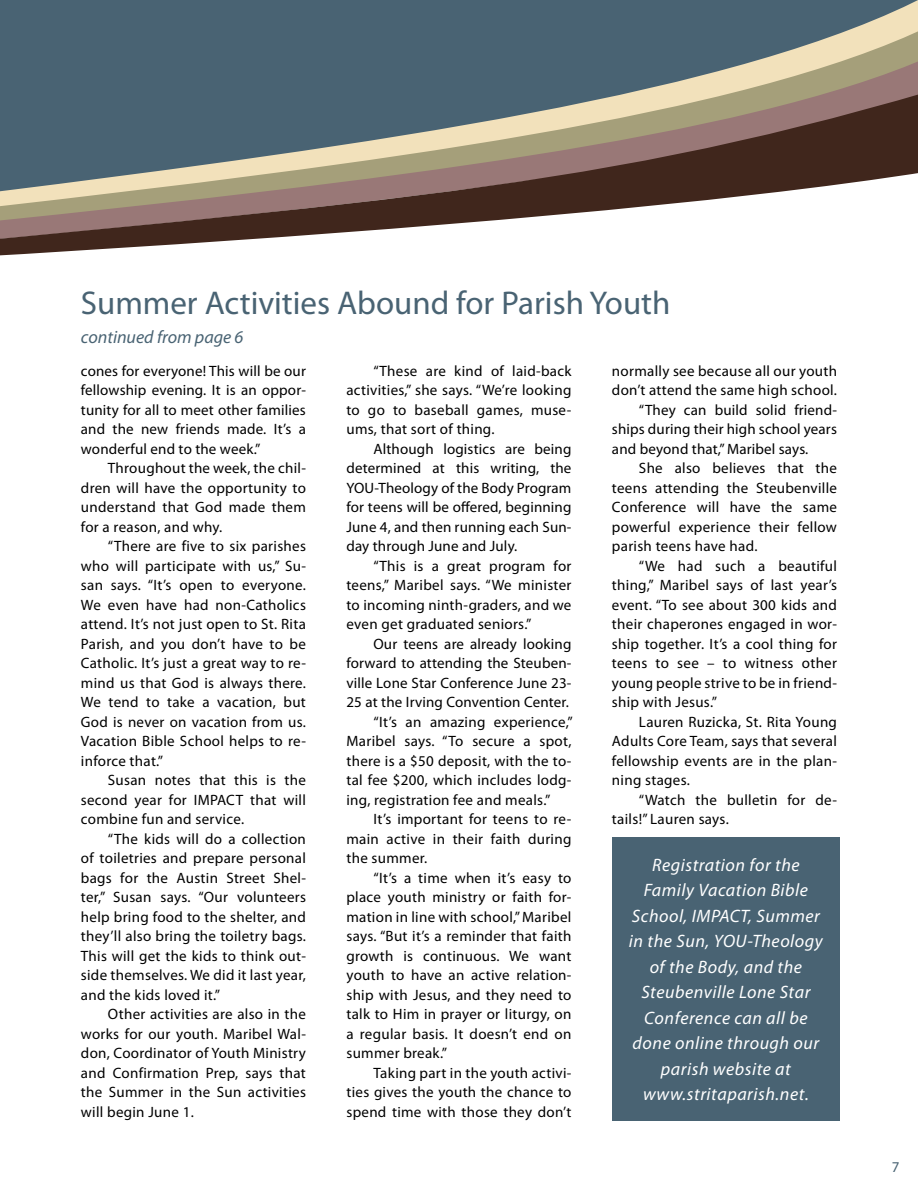
<style>
.page{position:relative;width:918px;height:1188px;background:#fff}
.page>*{position:absolute;margin:0;border:0;box-sizing:border-box;transform-origin:0 0}
.t1{font:33px "Myriad Pro";color:#496373}
.t2{font:italic 18px/25.5px "Myriad Pro";letter-spacing:.03em;color:#fff;text-align:center}
.t3{font:italic 18px "Myriad Pro";color:#496373}
.t4{font:15px/19.5px "Myriad Pro";letter-spacing:.02em;color:#000;text-align:justify}
.t5{font:15px "Myriad Pro";color:#496373}
</style>
<div class="page">
<div style="left:0;top:0;width:918px;height:25px;background:#496373"></div>
<svg style="left:0;top:25px;width:918px;height:31px;background:#596e79"></svg>
<svg style="left:0;top:56px;width:918px;height:35px;background:#65767b"></svg>
<svg style="left:0;top:91px;width:918px;height:165px"></svg>
<div style="left:612px;top:837px;width:228px;height:283px;background:#496373"></div>
<h1 class="t1" style="left:81px;top:283px;width:591px">Summer Activities Abound for Parish Youth</h1>
<p class="t3" style="left:81px;top:326px;width:164px">continued from page 6</p>
<p class="t4" style="left:81px;top:361px;width:227px">cones for everyone! This will be our fellowship evening. It is an oppor&shy;tunity for all to meet other families and the new friends made. It’s a wonderful end to the week.”</p>
<p class="t4" style="left:81px;top:458px;width:227px;text-indent:27px">Throughout the week, the chil&shy;dren will have the opportunity to understand that God made them for a reason, and why.</p>
<p class="t4" style="left:81px;top:536px;width:227px;text-indent:27px">“There are five to six parishes who will participate with us,” Su&shy;san says. “It’s open to everyone.<br>We even have had non-Catholics attend. It’s not just open to St. Rita Parish, and you don’t have to be Catholic. It’s just a great way to re&shy;mind us that God is always there.<br>We tend to take a vacation, but God is never on vacation from us.<br>Vacation Bible School helps to re&shy;inforce that.”</p>
<p class="t4" style="left:81px;top:770px;width:227px;text-indent:27px">Susan notes that this is the second year for IMPACT that will combine fun and service.</p>
<p class="t4" style="left:81px;top:829px;width:227px;text-indent:27px">“The kids will do a collection of toiletries and prepare personal bags for the Austin Street Shel&shy;ter,” Susan says. “Our volunteers help bring food to the shelter, and they’ll also bring the toiletry bags.<br>This will get the kids to think out&shy;side themselves. We did it last year, and the kids loved it.”</p>
<p class="t4" style="left:81px;top:1004px;width:227px;text-indent:27px">Other activities are also in the works for our youth. Maribel Wal&shy;don, Coordinator of Youth Ministry and Confirmation Prep, says that the Summer in the Sun activities will begin June 1.</p>
<p class="t4" style="left:346px;top:361px;width:227px;text-indent:27px">“These are kind of laid-back activities,” she says. “We’re looking to go to baseball games, muse&shy;ums, that sort of thing.</p>
<p class="t4" style="left:346px;top:439px;width:227px;text-indent:27px">Although logistics are being determined at this writing, the YOU-Theology of the Body Program for teens will be offered, beginning June 4, and then running each Sun&shy;day through June and July.</p>
<p class="t4" style="left:346px;top:556px;width:227px;text-indent:27px">“This is a great program for teens,” Maribel says. “We minister to incoming ninth-graders, and we even get graduated seniors.”</p>
<p class="t4" style="left:373px;top:634px;width:200px">Our teens are already looking</p>
<p class="t4" style="left:346px;top:653px;width:227px">forward to attending the Steuben-</p>
<p class="t4" style="left:346px;top:673px;width:227px">ville Lone Star Conference June 23-</p>
<p class="t4" style="left:346px;top:692px;width:224px">25 at the Irving Convention Center.</p>
<p class="t4" style="left:373px;top:712px;width:201px">“It’s an amazing experience,”</p>
<p class="t4" style="left:346px;top:731px;width:227px">Maribel says. “To secure a spot,</p>
<p class="t4" style="left:346px;top:751px;width:227px">there is a $50 deposit, with the to-</p>
<p class="t4" style="left:346px;top:770px;width:227px">tal fee $200, which includes lodg-</p>
<p class="t4" style="left:346px;top:790px;width:205px">ing, registration fee and meals.”</p>
<p class="t4" style="left:373px;top:809px;width:200px">It’s important for teens to re-</p>
<p class="t4" style="left:346px;top:829px;width:227px">main active in their faith during</p>
<p class="t4" style="left:346px;top:848px;width:82px">the summer.</p>
<p class="t4" style="left:373px;top:868px;width:200px">“It’s a time when it’s easy to</p>
<p class="t4" style="left:346px;top:887px;width:227px">place youth ministry or faith for-</p>
<p class="t4" style="left:346px;top:907px;width:227px">mation in line with school,” Maribel</p>
<p class="t4" style="left:346px;top:926px;width:227px">says. “But it’s a reminder that faith</p>
<p class="t4" style="left:346px;top:946px;width:227px">growth is continuous. We want</p>
<p class="t4" style="left:346px;top:965px;width:227px">youth to have an active relation-</p>
<p class="t4" style="left:346px;top:985px;width:227px">ship with Jesus, and they need to</p>
<p class="t4" style="left:346px;top:1004px;width:227px">talk to Him in prayer or liturgy, on</p>
<p class="t4" style="left:346px;top:1024px;width:227px">a regular basis. It doesn’t end on</p>
<p class="t4" style="left:346px;top:1043px;width:102px">summer break.”</p>
<p class="t4" style="left:373px;top:1063px;width:199px">Taking part in the youth activi-</p>
<p class="t4" style="left:346px;top:1082px;width:227px">ties gives the youth the chance to</p>
<p class="t4" style="left:346px;top:1102px;width:227px">spend time with those they don’t</p>
<p class="t4" style="left:612px;top:361px;width:227px">normally see because all our youth</p>
<p class="t4" style="left:612px;top:380px;width:227px">don’t attend the same high school.</p>
<p class="t4" style="left:639px;top:400px;width:200px">“They can build solid friend-</p>
<p class="t4" style="left:612px;top:419px;width:227px">ships during their high school years</p>
<p class="t4" style="left:612px;top:439px;width:198px">and beyond that,” Maribel says.</p>
<p class="t4" style="left:639px;top:458px;width:200px">She also believes that the</p>
<p class="t4" style="left:612px;top:478px;width:227px">teens attending the Steubenville</p>
<p class="t4" style="left:612px;top:497px;width:227px">Conference will have the same</p>
<p class="t4" style="left:612px;top:517px;width:227px">powerful experience their fellow</p>
<p class="t4" style="left:612px;top:536px;width:147px">parish teens have had.</p>
<p class="t4" style="left:639px;top:556px;width:200px">“We had such a beautiful</p>
<p class="t4" style="left:612px;top:575px;width:227px">thing,” Maribel says of last year’s</p>
<p class="t4" style="left:612px;top:595px;width:227px">event. “To see about 300 kids and</p>
<p class="t4" style="left:612px;top:614px;width:227px">their chaperones engaged in wor-</p>
<p class="t4" style="left:612px;top:634px;width:227px">ship together. It’s a cool thing for</p>
<p class="t4" style="left:612px;top:653px;width:227px">teens to see – to witness other</p>
<p class="t4" style="left:612px;top:673px;width:227px">young people strive to be in friend-</p>
<p class="t4" style="left:612px;top:692px;width:107px">ship with Jesus.”</p>
<p class="t4" style="left:639px;top:712px;width:200px">Lauren Ruzicka, St. Rita Young</p>
<p class="t4" style="left:612px;top:731px;width:227px">Adults Core Team, says that several</p>
<p class="t4" style="left:612px;top:751px;width:227px">fellowship events are in the plan-</p>
<p class="t4" style="left:612px;top:770px;width:79px">ning stages.</p>
<p class="t4" style="left:639px;top:790px;width:200px">“Watch the bulletin for de-</p>
<p class="t4" style="left:612px;top:809px;width:118px">tails!” Lauren says.</p>
<p class="t2" style="left:629px;top:852px;width:195px">Registration for the<br>Family Vacation Bible<br>School, IMPACT, Summer in the Sun, YOU-Theology of the Body, and the<br>Steubenville Lone Star<br>Conference can all be done online through our parish website at www.stritaparish.net.</p>
<p class="t5" style="left:892px;top:1158px;width:9px">7</p>
</div>
